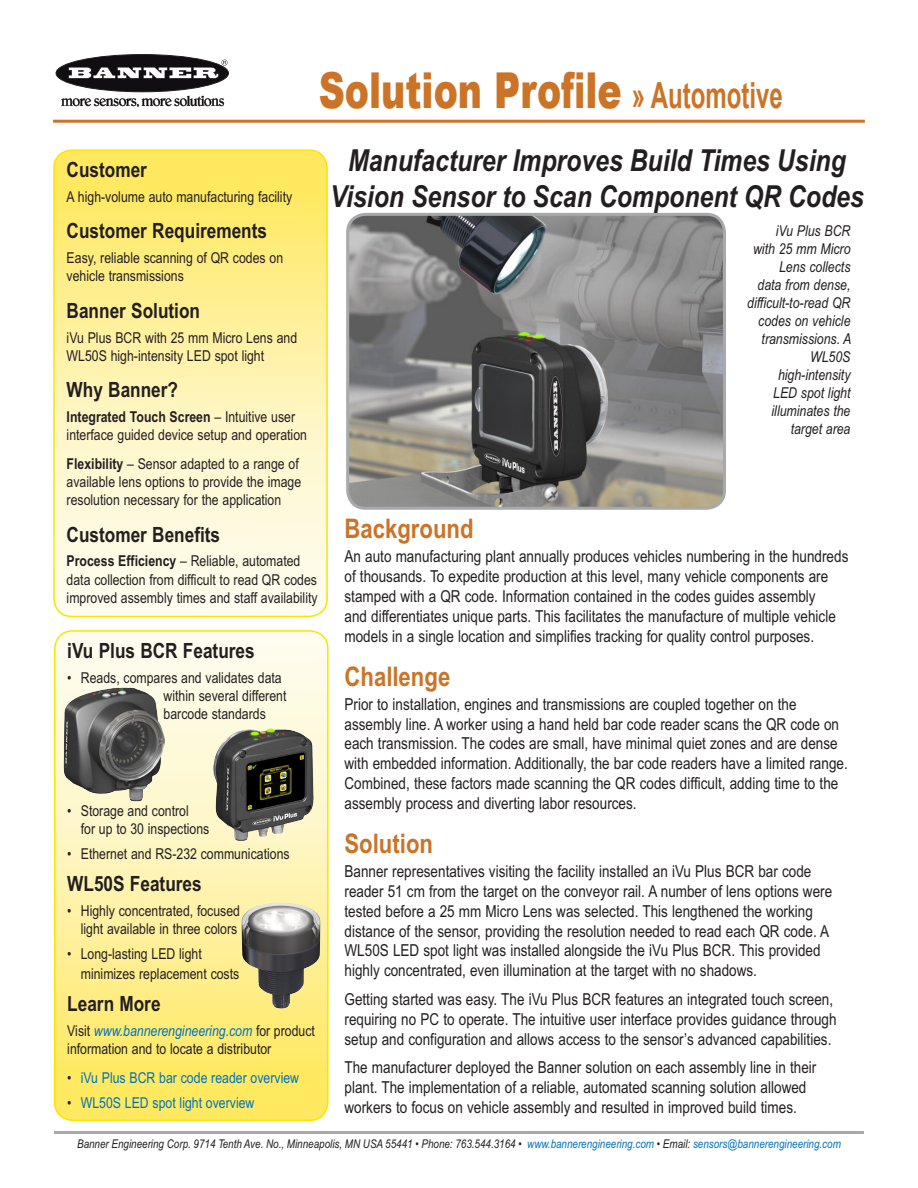
<style>
.page{position:relative;width:918px;height:1188px;background:#fff}
.page>*{position:absolute;margin:0;border:0;box-sizing:border-box;transform-origin:0 0}
.t1{font:900 49.5px "Arial";color:#cb7428;scale:.73 1}
.industry_header{font:700 36px "Arial";color:#cb7428;scale:.67 1}
.t2{font:italic 700 30.3px/36.3px "Arial Narrow";color:#231f20;text-align:center}
.rust_heading{font:700 27px "Arial Narrow";color:#cb7428}
.sidebar_heading_1{font:700 21px "Arial Narrow";color:#231f20}
.body_text{font:16.5px/20px "Arial Narrow";color:#231f20}
.sidebar_body{font:15px/18.1px "Arial Narrow";color:#231f20}
.sidebar_body-2{font:italic 15px/18.1px "Arial Narrow";color:#231f20;text-align:right}
.t3{font:15px "Arial Narrow";color:#0072bc}
.t4{font:italic 12px "Arial Narrow";color:#231f20}
.s1{font-weight:700}
.s2{font-style:italic;color:#0072bc}
.s3{color:#231f20}
.s4{color:#0072bc}
</style>
<div class="page">
<hr style="left:54px;top:1131px;width:810px;height:3px;background:#a8a9ad">
<svg style="left:54px;top:152px;width:273px;height:464px"></svg>
<div style="left:53px;top:149px;width:275px;height:468px;border:2px solid #ffe201;border-radius:18px"></div>
<svg style="left:55px;top:631px;width:271px;height:489px"></svg>
<div style="left:54px;top:630px;width:275px;height:491px;border:2px solid #ffe201;border-radius:18px"></div>
<img style="left:350px;top:214px;width:372px;height:292px">
<div style="left:346px;top:213px;width:380px;height:297px;border:3px solid #a8a9ad;border-radius:18px"></div>
<div style="left:56px;top:55px;width:172px;height:37px;background:#110e11;border-radius:50%"></div>
<div style="left:56px;top:54px;width:173px;height:38px;border:1px solid #231f20;border-radius:50%"></div>
<svg style="left:69px;top:60px;width:159px;height:18px"></svg>
<svg style="left:61px;top:96px;width:163px;height:11px"></svg>
<hr style="left:53px;top:120px;width:812px;height:3px;background:#cb7428">
<img style="left:64px;top:687px;width:101px;height:114px">
<img style="left:213px;top:728px;width:101px;height:114px">
<img style="left:241px;top:901px;width:81px;height:109px">
<p class="t1" style="left:319px;top:55px;width:417px">Solution Profile</p>
<p class="industry_header" style="left:632px;top:72px;width:227px">» Automotive</p>
<p class="sidebar_heading_1" style="left:67px;top:158px;width:82px">Customer</p>
<p class="sidebar_body" style="left:67px;top:188px;width:227px">A high-volume auto manufacturing facility</p>
<p class="sidebar_heading_1" style="left:67px;top:219px;width:202px">Customer Requirements</p>
<p class="sidebar_body" style="left:67px;top:249px;width:218px">Easy, reliable scanning of QR codes on vehicle transmissions</p>
<p class="sidebar_heading_1" style="left:67px;top:298px;width:135px">Banner Solution</p>
<p class="sidebar_body" style="left:67px;top:328px;width:232px">iVu Plus BCR with 25 mm Micro Lens and<br>WL50S high-intensity LED spot light</p>
<p class="sidebar_heading_1" style="left:67px;top:377px;width:113px">Why Banner?</p>
<p class="sidebar_body" style="left:67px;top:407px;width:242px"><span class="s1">Integrated Touch Screen</span> – Intuitive user interface guided device setup and operation</p>
<p class="sidebar_body" style="left:67px;top:455px;width:236px"><span class="s1">Flexibility</span> – Sensor adapted to a range of available lens options to provide the image resolution necessary for the application</p>
<p class="sidebar_heading_1" style="left:67px;top:522px;width:155px">Customer Benefits</p>
<p class="sidebar_body" style="left:67px;top:552px;width:253px"><span class="s1">Process Efficiency</span> – Reliable, automated data collection from difficult to read QR codes improved assembly times and staff availability</p>
<p class="sidebar_heading_1" style="left:67px;top:638px;width:189px">iVu Plus BCR Features</p>
<p class="sidebar_body" style="left:164px;top:668px;width:124px;text-indent:-96px">• Reads, compares and validates data within several different barcode standards</p>
<p class="sidebar_body" style="left:81px;top:802px;width:130px;text-indent:-14px">• Storage and control<br>for up to 30 inspections</p>
<p class="sidebar_body" style="left:67px;top:845px;width:224px">• Ethernet and RS-232 communications</p>
<p class="sidebar_heading_1" style="left:67px;top:871px;width:136px">WL50S Features</p>
<p class="sidebar_body" style="left:67px;top:901px;width:174px;text-align:right">• Highly concentrated, focused light available in three colors</p>
<p class="sidebar_body" style="left:81px;top:943px;width:160px;line-height:20px;text-indent:-14px">• Long-lasting LED light minimizes replacement costs</p>
<p class="sidebar_heading_1" style="left:67px;top:991px;width:95px">Learn More</p>
<p class="sidebar_body" style="left:67px;top:1021px;width:249px">Visit <span class="s2">www.bannerengineering.com</span> for product information and to locate a distributor</p>
<p class="t3" style="left:67px;top:1069px;width:233px"><span class="s3">•</span> iVu Plus BCR bar code reader overview</p>
<p class="t3" style="left:67px;top:1094px;width:189px"><span class="s3">•</span> WL50S LED spot light overview</p>
<p class="t2" style="left:330px;top:142px;width:535px">Manufacturer Improves Build Times Using<br>Vision Sensor to Scan Component QR Codes</p>
<p class="sidebar_body-2" style="left:747px;top:221px;width:106px">iVu Plus BCR<br>with 25 mm Micro<br>Lens collects<br>data from dense, difficult-to-read QR codes on vehicle transmissions. A<br>WL50S high-intensity<br>LED spot light illuminates the target area</p>
<p class="rust_heading" style="left:345px;top:513px;width:131px">Background</p>
<p class="body_text" style="left:345px;top:547px;width:505px">An auto manufacturing plant annually produces vehicles numbering in the hundreds of thousands. To expedite production at this level, many vehicle components are stamped with a QR code. Information contained in the codes guides assembly<br>and differentiates unique parts. This facilitates the manufacture of multiple vehicle models in a single location and simplifies tracking for quality control purposes.</p>
<p class="rust_heading" style="left:345px;top:660px;width:107px">Challenge</p>
<p class="body_text" style="left:345px;top:694px;width:505px">Prior to installation, engines and transmissions are coupled together on the assembly line. A worker using a hand held bar code reader scans the QR code on each transmission. The codes are small, have minimal quiet zones and are dense with embedded information. Additionally, the bar code readers have a limited range.<br>Combined, these factors made scanning the QR codes difficult, adding time to the assembly process and diverting labor resources.</p>
<p class="rust_heading" style="left:345px;top:828px;width:90px">Solution</p>
<p class="body_text" style="left:345px;top:861px;width:489px">Banner representatives visiting the facility installed an iVu Plus BCR bar code reader 51 cm from the target on the conveyor rail. A number of lens options were tested before a 25 mm Micro Lens was selected. This lengthened the working distance of the sensor, providing the resolution needed to read each QR code. A WL50S LED spot light was installed alongside the iVu Plus BCR. This provided highly concentrated, even illumination at the target with no shadows.</p>
<p class="body_text" style="left:345px;top:989px;width:494px">Getting started was easy. The iVu Plus BCR features an integrated touch screen, requiring no PC to operate. The intuitive user interface provides guidance through setup and configuration and allows access to the sensor’s advanced capabilities.</p>
<p class="body_text" style="left:345px;top:1057px;width:473px">The manufacturer deployed the Banner solution on each assembly line in their plant. The implementation of a reliable, automated scanning solution allowed workers to focus on vehicle assembly and resulted in improved build times.</p>
<p class="t4" style="left:77px;top:1137px;width:765px">Banner Engineering Corp. 9714 Tenth Ave. No., Minneapolis, MN USA 55441 • Phone: 763.544.3164 • <span class="s4">www.bannerengineering.com</span> • Email: <span class="s4">sensors@bannerengineering.com</span></p>
</div>
